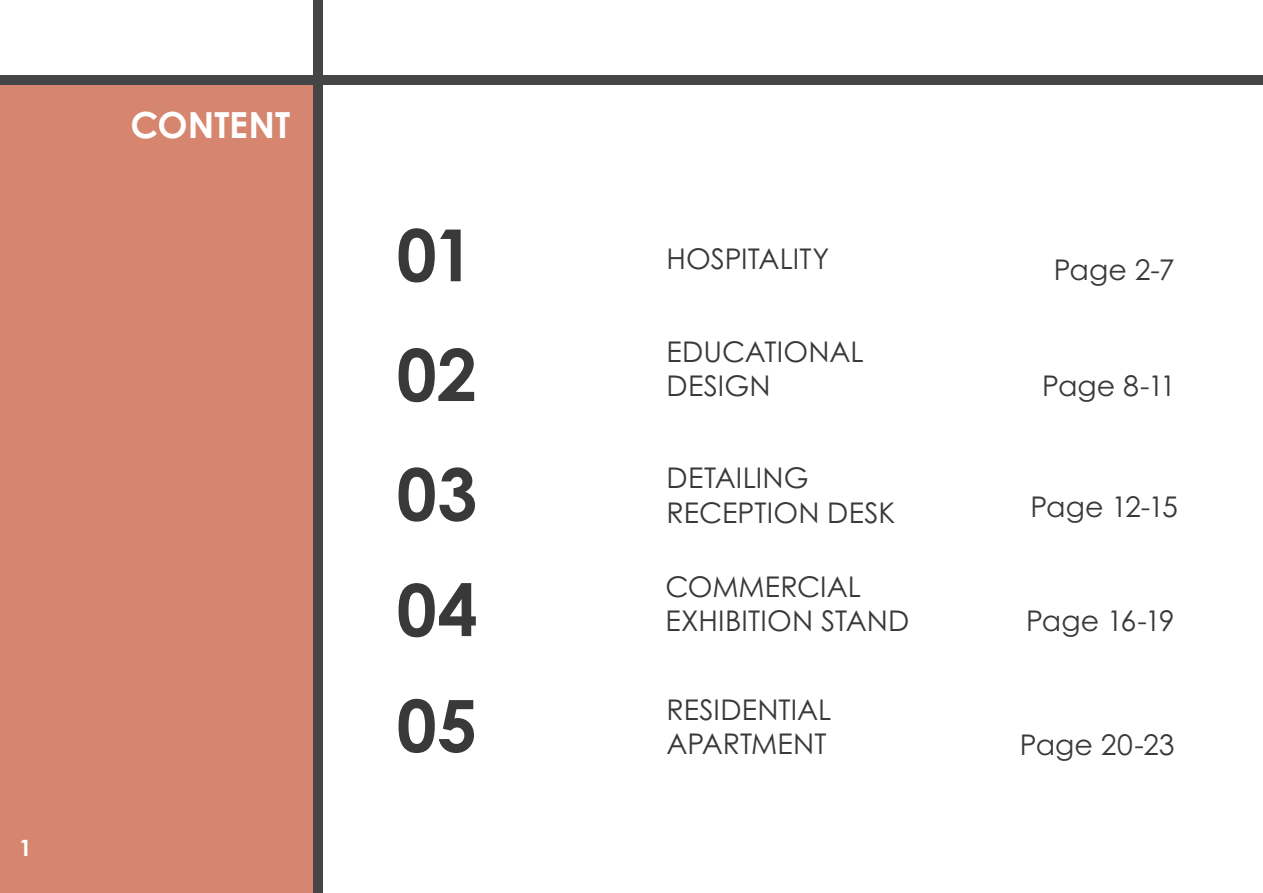
<style>
.page{position:relative;width:1263px;height:893px;background:#fff}
.page>*{position:absolute;margin:0;border:0;box-sizing:border-box;transform-origin:0 0}
.t1{font:700 72px "Century Gothic Pro";letter-spacing:.005em;color:#383938}
.t2{font:700 36px "Century Gothic Pro";letter-spacing:-.005em;color:#fff}
.t3{font:28.5px/34.2px "Century Gothic Pro";color:#383938}
.t4{font:700 22.5px "Century Gothic Pro";color:#fff}
</style>
<div class="page">
<div style="left:0;top:84px;width:314px;height:809px;background:#d6856f"></div>
<hr style="left:0;top:0;width:1px;height:76px;background:#067848">
<div style="left:313px;top:0;width:9px;height:893px;background:#454548"></div>
<div style="left:0;top:76px;width:1263px;height:9px;background:#444547"></div>
<p class="t2" style="left:131px;top:103px;width:161px">CONTENT</p>
<p class="t4" style="left:19px;top:834px;width:14px">1</p>
<h1 class="t1" style="left:396px;top:210px;width:79px">01</h1>
<h1 class="t1" style="left:396px;top:330px;width:82px">02</h1>
<h1 class="t1" style="left:396px;top:449px;width:82px">03</h1>
<h1 class="t1" style="left:396px;top:565px;width:83px">04</h1>
<h1 class="t1" style="left:396px;top:681px;width:82px">05</h1>
<p class="t3" style="left:666px;top:241px;width:164px">HOSPITALITY</p>
<p class="t3" style="left:666px;top:334px;width:199px">EDUCATIONAL<br>DESIGN</p>
<p class="t3" style="left:666px;top:461px;width:230px">DETAILING<br>RECEPTION DESK</p>
<p class="t3" style="left:665px;top:569px;width:245px">COMMERCIAL<br>EXHIBITION STAND</p>
<p class="t3" style="left:666px;top:692px;width:166px">RESIDENTIAL<br>APARTMENT</p>
<p class="t3" style="left:1054px;top:253px;width:122px">Page 2-7</p>
<p class="t3" style="left:1042px;top:369px;width:135px">Page 8-11</p>
<p class="t3" style="left:1030px;top:489px;width:149px">Page 12-15</p>
<p class="t3" style="left:1026px;top:604px;width:150px">Page 16-19</p>
<p class="t3" style="left:1020px;top:727px;width:156px">Page 20-23</p>
</div>
